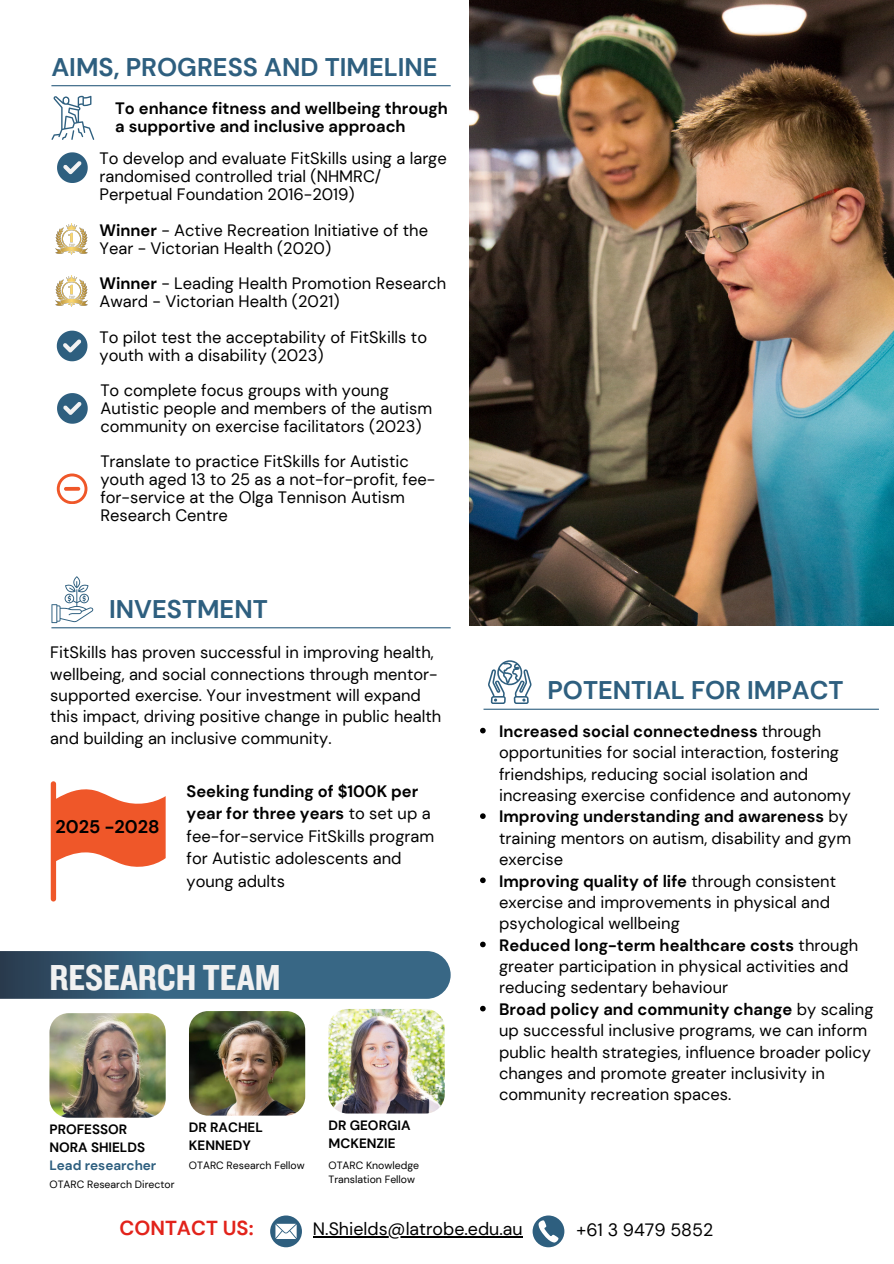
<style>
.page{position:relative;width:894px;height:1264px;background:#fff}
.page>*{position:absolute;margin:0;border:0;box-sizing:border-box;transform-origin:0 0}
.t1{font:37.5px "Knockout 50";color:#f1f1f1}
.t2{font:700 25.5px "DM Sans";color:#2e5f7f}
.t3{font:700 20.25px "DM Sans";color:#e2231b}
.t4{font:700 18.15px "DM Sans";color:#000}
.t5{font:17.85px "DM Sans";color:#000}
.t6{font:16.5px/21.3px "DM Sans";color:#000}
.t7{font:700 16.5px/18px "DM Sans";color:#000}
.t8{font:700 13.5px/18px "DM Sans";color:#000}
.t9{font:700 13.5px "DM Sans";color:#2e5f7f}
.t10{font:10.5px/14px "DM Sans";color:#000}
.s1{font-weight:700}
</style>
<div class="page">
<hr style="left:51px;top:85px;width:399px;height:1px;background:#2e5f7f">
<svg style="left:0;top:951px;width:450px;height:47px;background:#37607c"></svg>
<svg style="left:270px;top:1215px;width:31px;height:31px"></svg>
<svg style="left:532px;top:1215px;width:32px;height:31px"></svg>
<img style="left:469px;top:0;width:424px;height:625px">
<svg style="left:51px;top:96px;width:43px;height:44px"></svg>
<svg style="left:57px;top:152px;width:30px;height:31px"></svg>
<svg style="left:57px;top:330px;width:30px;height:31px"></svg>
<svg style="left:57px;top:473px;width:30px;height:31px"></svg>
<svg style="left:64px;top:487px;width:16px;height:4px"></svg>
<svg style="left:57px;top:393px;width:30px;height:30px"></svg>
<hr style="left:483px;top:708px;width:395px;height:1px;background:#2e5f7f">
<svg style="left:488px;top:660px;width:43px;height:44px"></svg>
<svg style="left:480px;top:727px;width:5px;height:6px"></svg>
<svg style="left:480px;top:813px;width:5px;height:6px"></svg>
<svg style="left:480px;top:877px;width:5px;height:6px"></svg>
<svg style="left:480px;top:941px;width:5px;height:6px"></svg>
<svg style="left:480px;top:1005px;width:5px;height:6px"></svg>
<img style="left:49px;top:1013px;width:116px;height:104px;border-radius:19px">
<hr style="left:51px;top:627px;width:399px;height:1px;background:#2e5f7f">
<svg style="left:51px;top:576px;width:42px;height:47px"></svg>
<svg style="left:51px;top:781px;width:114px;height:120px"></svg>
<img style="left:189px;top:1011px;width:116px;height:104px;border-radius:19px">
<img style="left:328px;top:1008px;width:116px;height:105px;border-radius:19px">
<img style="left:55px;top:275px;width:33px;height:32px">
<img style="left:55px;top:223px;width:33px;height:32px">
<hr style="left:313px;top:1236px;width:209px;height:1px;background:#000">
<p class="t2" style="left:51px;top:51px;width:387px">AIMS, PROGRESS AND TIMELINE</p>
<h5 class="t7" style="left:115px;top:100px;width:334px">To enhance fitness and wellbeing through a supportive and inclusive approach</h5>
<h6 class="t6" style="left:99px;top:150px;width:349px;line-height:18px">To develop and evaluate FitSkills using a large randomised controlled trial (NHMRC/<br>Perpetual Foundation 2016-2019)</h6>
<h2 class="t6" style="left:99px;top:221px;width:330px;line-height:18px"><span class="s1">Winner</span> - Active Recreation Initiative of the<br>Year - Victorian Health (2020)</h2>
<p class="t6" style="left:99px;top:274px;width:348px;line-height:18px"><span class="s1">Winner</span> - Leading Health Promotion Research<br>Award - Victorian Health (2021)</p>
<p class="t6" style="left:99px;top:328px;width:329px;line-height:18px">To pilot test the acceptability of FitSkills to youth with a disability (2023)</p>
<p class="t6" style="left:100px;top:381px;width:333px;line-height:18px">To complete focus groups with young<br>Autistic people and members of the autism</p>
<p class="t6" style="left:100px;top:416px;width:322px">community on exercise facilitators (2023)</p>
<h6 class="t6" style="left:100px;top:453px;width:336px;line-height:18px">Translate to practice FitSkills for Autistic youth aged 13 to 25 as a not-for-profit, fee&shy;for-service at the Olga Tennison Autism Research Centre</h6>
<h4 class="t2" style="left:109px;top:592px;width:160px">INVESTMENT</h4>
<p class="t6" style="left:50px;top:642px;width:392px">FitSkills has proven successful in improving health, wellbeing, and social connections through mentor&shy;supported exercise. Your investment will expand this impact, driving positive change in public health and building an inclusive community.</p>
<h1 class="t4" style="left:56px;top:814px;width:105px">2025 -2028</h1>
<p class="t6" style="left:186px;top:779px;width:249px;line-height:22.5px"><span class="s1">Seeking funding of $100K per year for three years</span> to set up a fee-for-service FitSkills program for Autistic adolescents and young adults</p>
<p class="t1" style="left:49px;top:953px;width:232px">RESEARCH TEAM</p>
<p class="t8" style="left:49px;top:1120px;width:97px">PROFESSOR<br>NORA SHIELDS</p>
<p class="t9" style="left:49px;top:1156px;width:108px">Lead researcher</p>
<p class="t10" style="left:49px;top:1177px;width:127px">OTARC Research Director</p>
<p class="t8" style="left:189px;top:1118px;width:75px">DR RACHEL<br>KENNEDY</p>
<p class="t10" style="left:189px;top:1158px;width:117px">OTARC Research Fellow</p>
<p class="t8" style="left:328px;top:1116px;width:84px">DR GEORGIA<br>MCKENZIE</p>
<h6 class="t10" style="left:328px;top:1158px;width:92px">OTARC Knowledge<br>Translation Fellow</h6>
<p class="t2" style="left:547px;top:674px;width:298px">POTENTIAL FOR IMPACT</p>
<p class="t6" style="left:499px;top:720px;width:353px"><span class="s1">Increased social connectedness</span> through opportunities for social interaction, fostering friendships, reducing social isolation and increasing exercise confidence and autonomy</p>
<p class="t6" style="left:499px;top:806px;width:353px"><span class="s1">Improving understanding and awareness</span> by training mentors on autism, disability and gym exercise</p>
<p class="t6" style="left:499px;top:870px;width:338px"><span class="s1">Improving quality of life</span> through consistent exercise and improvements in physical and psychological wellbeing</p>
<p class="t6" style="left:499px;top:934px;width:360px"><span class="s1">Reduced long-term healthcare costs</span> through greater participation in physical activities and reducing sedentary behaviour</p>
<p class="t6" style="left:499px;top:998px;width:376px"><span class="s1">Broad policy and community change</span> by scaling up successful inclusive programs, we can inform public health strategies, influence broader policy changes and promote greater inclusivity in community recreation spaces.</p>
<p class="t3" style="left:119px;top:1214px;width:135px">CONTACT US:</p>
<p class="t5" style="left:313px;top:1217px;width:211px">N.Shields@latrobe.edu.au</p>
<h2 class="t5" style="left:576px;top:1217px;width:139px">+61 3 9479 5852</h2>
</div>
